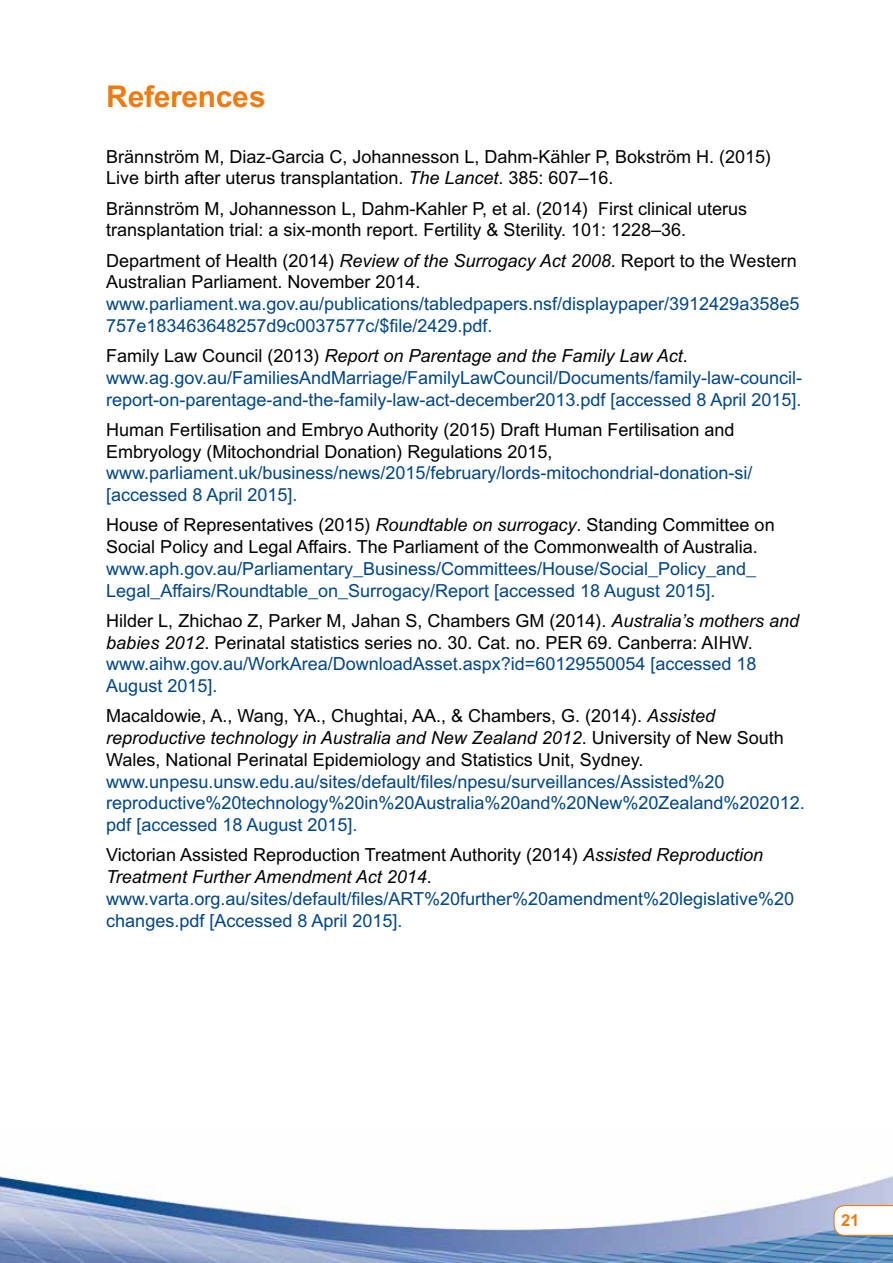
<style>
.page{position:relative;width:893px;height:1263px;background:#fff}
.page>*{position:absolute;margin:0;border:0;box-sizing:border-box;transform-origin:0 0}
.t1{font:700 30px "Arial MT Std";letter-spacing:-.01em;color:#ef7b10}
.t2{font:18px/21.8px "Arial MT Std";color:#000}
.t3{font:18px/21.8px "Arial MT Std";color:#004587}
.t4{font:700 16.5px "Arial MT Std";color:#ef7b10}
.s1{font-style:italic}
.s2{color:#000}
.s3{font-style:italic;color:#000}
.s4{color:#004587}
</style>
<div class="page">
<img style="left:0;top:1170px;width:893px;height:93px">
<svg style="left:833px;top:1204px;width:60px;height:32px"></svg>
<h1 class="t1" style="left:106px;top:79px;width:161px">References</h1>
<p class="t2" style="left:106px;top:145px;width:666px">Brännström M, Diaz-Garcia C, Johannesson L, Dahm-Kähler P, Bokström H. (2015)<br>Live birth after uterus transplantation. <span class="s1">The Lancet</span>. 385: 607–16.</p>
<p class="t2" style="left:106px;top:197px;width:642px">Brännström M, Johannesson L, Dahm-Kahler P, et al. (2014) First clinical uterus transplantation trial: a six-month report. Fertility &amp; Sterility. 101: 1228–36.</p>
<p class="t2" style="left:106px;top:249px;width:692px">Department of Health (2014) <span class="s1">Review of the Surrogacy Act 2008</span>. Report to the Western<br>Australian Parliament. November 2014.</p>
<p class="t3" style="left:106px;top:293px;width:695px">www.parliament.wa.gov.au/publications/tabledpapers.nsf/displaypaper/3912429a358e5<br>757e183463648257d9c0037577c/$file/2429.pdf.</p>
<p class="t3" style="left:106px;top:345px;width:697px"><span class="s2">Family Law Council (2013)</span> <span class="s3">Report on Parentage and the Family Law Act</span><span class="s2">. </span>www.ag.gov.au/FamiliesAndMarriage/FamilyLawCouncil/Documents/family-law-council&shy;report-on-parentage-and-the-family-law-act-december2013.pdf [accessed 8 April 2015].</p>
<p class="t2" style="left:106px;top:419px;width:630px">Human Fertilisation and Embryo Authority (2015) Draft Human Fertilisation and<br>Embryology (Mitochondrial Donation) Regulations 2015,</p>
<p class="t3" style="left:106px;top:462px;width:648px">www.parliament.uk/business/news/2015/february/lords-mitochondrial-donation-si/ [accessed 8 April 2015].</p>
<p class="t2" style="left:106px;top:514px;width:670px">House of Representatives (2015) <span class="s1">Roundtable on surrogacy</span>. Standing Committee on<br>Social Policy and Legal Affairs. The Parliament of the Commonwealth of Australia.</p>
<p class="t3" style="left:106px;top:558px;width:651px">www.aph.gov.au/Parliamentary_Business/Committees/House/Social_Policy_and_<br>Legal_Affairs/Roundtable_on_Surrogacy/Report [accessed 18 August 2015].</p>
<p class="t2" style="left:106px;top:610px;width:694px">Hilder L, Zhichao Z, Parker M, Jahan S, Chambers GM (2014). <span class="s1">Australia’s mothers and babies 2012</span>. Perinatal statistics series no. 30. Cat. no. PER 69. Canberra: AIHW. <span class="s4">www.aihw.gov.au/WorkArea/DownloadAsset.aspx?id=60129550054 [accessed 18<br>August 2015].</span></p>
<p class="t2" style="left:106px;top:705px;width:679px">Macaldowie, A., Wang, YA., Chughtai, AA., &amp; Chambers, G. (2014). <span class="s1">Assisted reproductive technology in Australia and New Zealand 2012</span>. University of New South<br>Wales, National Perinatal Epidemiology and Statistics Unit, Sydney.</p>
<p class="t3" style="left:106px;top:770px;width:700px">www.unpesu.unsw.edu.au/sites/default/files/npesu/surveillances/Assisted%20 reproductive%20technology%20in%20Australia%20and%20New%20Zealand%202012. pdf [accessed 18 August 2015].</p>
<p class="t3" style="left:106px;top:844px;width:689px"><span class="s2">Victorian Assisted Reproduction Treatment Authority (2014)</span> <span class="s3">Assisted Reproduction Treatment Further Amendment Act 2014</span><span class="s2">. </span>www.varta.org.au/sites/default/files/ART%20further%20amendment%20legislative%20 changes.pdf [Accessed 8 April 2015].</p>
<p class="t4" style="left:841px;top:1210px;width:20px">21</p>
</div>
